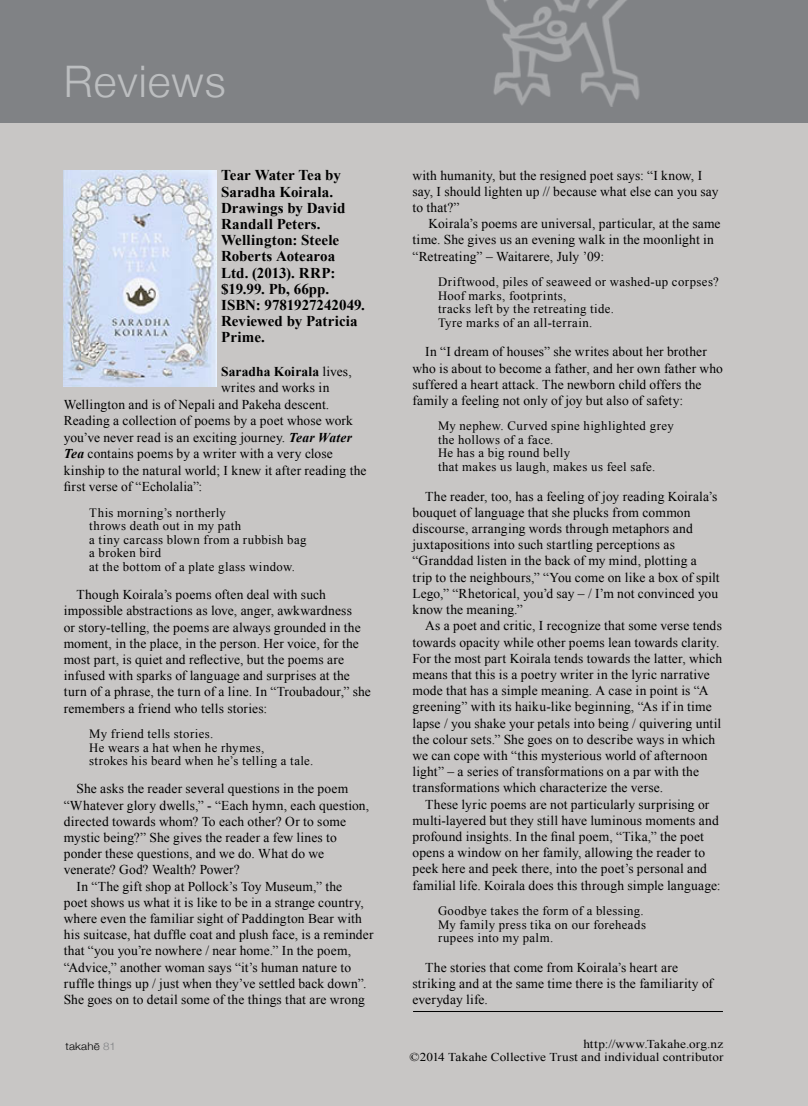
<style>
.page{position:relative;width:808px;height:1106px;background:#c8c6c5}
.page>*{position:absolute;margin:0;border:0;box-sizing:border-box;transform-origin:0 0}
.t1{font:300 43.5px "Helvetica Neue";letter-spacing:.025em;color:#bcbec0}
.t2{font:700 15px/16.2px "Times New Roman";letter-spacing:.005em;color:#000}
.t3{font:13.5px/16.2px "Times New Roman";letter-spacing:.01em;color:#000}
.t4{font:700 13.5px "Times New Roman";letter-spacing:.01em;color:#000}
.t5{font:12.75px/13.5px "Times New Roman";letter-spacing:.03em;color:#000}
.t6{font:12px/13.5px "Times New Roman";letter-spacing:.015em;color:#000;text-align:right;scale:1.1 1}
.t7{font:300 10.5px "Helvetica Neue";letter-spacing:.02em;color:#000;scale:1.1 1}
.s1{font-weight:400}
.s2{font-weight:700;font-style:italic}
.s3{color:#808285}
</style>
<div class="page">
<div style="left:0;top:0;width:808px;height:122px;background:#808285"></div>
<img style="left:486px;top:0;width:154px;height:107px">
<img style="left:64px;top:170px;width:153px;height:216px">
<hr style="left:413px;top:1011px;width:310px;height:1px;background:#000">
<h1 class="t1" style="left:64px;top:46px;width:164px">Reviews</h1>
<p class="t2" style="left:221px;top:167px;width:145px">Tear Water Tea by<br>Saradha Koirala.<br>Drawings by David<br>Randall Peters.<br>Wellington: Steele<br>Roberts Aotearoa<br>Ltd. (2013). RRP: $19.99. Pb, 66pp.<br>ISBN: 9781927242049.<br>Reviewed by Patricia<br>Prime.</p>
<p class="t4" style="left:221px;top:362px;width:132px">Saradha Koirala <span class="s1">lives,</span></p>
<p class="t3" style="left:221px;top:379px;width:110px">writes and works in</p>
<p class="t3" style="left:64px;top:396px;width:267px">Wellington and is of Nepali and Pakeha descent.</p>
<p class="t3" style="left:64px;top:412px;width:291px">Reading a collection of poems by a poet whose work</p>
<p class="t3" style="left:64px;top:429px;width:290px">you’ve never read is an exciting journey. <span class="s2">Tear Water</span></p>
<p class="t3" style="left:64px;top:445px;width:270px"><span class="s2">Tea</span> contains poems by a writer with a very close</p>
<p class="t3" style="left:64px;top:462px;width:304px">kinship to the natural world; I knew it after reading the</p>
<p class="t3" style="left:64px;top:478px;width:140px">first verse of “Echolalia”:</p>
<p class="t5" style="left:89px;top:506px;width:219px">This morning’s northerly<br>throws death out in my path<br>a tiny carcass blown from a rubbish bag a broken bird<br>at the bottom of a plate glass window.</p>
<p class="t3" style="left:64px;top:586px;width:309px;text-indent:13px">Though Koirala’s poems often deal with such impossible abstractions as love, anger, awkwardness<br>or story-telling, the poems are always grounded in the moment, in the place, in the person. Her voice, for the most part, is quiet and reflective, but the poems are infused with sparks of language and surprises at the turn of a phrase, the turn of a line. In “Troubadour,” she remembers a friend who tells stories:</p>
<p class="t5" style="left:89px;top:727px;width:226px">My friend tells stories.<br>He wears a hat when he rhymes,<br>strokes his beard when he’s telling a tale.</p>
<p class="t3" style="left:77px;top:780px;width:273px">She asks the reader several questions in the poem</p>
<p class="t3" style="left:64px;top:796px;width:307px">“Whatever glory dwells,” - “Each hymn, each question,</p>
<p class="t3" style="left:64px;top:813px;width:284px">directed towards whom? To each other? Or to some</p>
<p class="t3" style="left:64px;top:829px;width:275px">mystic being?” She gives the reader a few lines to</p>
<p class="t3" style="left:64px;top:845px;width:262px">ponder these questions, and we do. What do we</p>
<p class="t3" style="left:64px;top:861px;width:178px">venerate? God? Wealth? Power?</p>
<p class="t3" style="left:77px;top:877px;width:267px">In “The gift shop at Pollock’s Toy Museum,” the</p>
<p class="t3" style="left:64px;top:894px;width:301px">poet shows us what it is like to be in a strange country,</p>
<p class="t3" style="left:64px;top:910px;width:300px">where even the familiar sight of Paddington Bear with</p>
<p class="t3" style="left:64px;top:926px;width:311px">his suitcase, hat duffle coat and plush face, is a reminder</p>
<p class="t3" style="left:64px;top:942px;width:289px">that “you you’re nowhere / near home.” In the poem,</p>
<p class="t3" style="left:64px;top:958px;width:289px">“Advice,” another woman says “it’s human nature to</p>
<p class="t3" style="left:64px;top:975px;width:304px">ruffle things up / just when they’ve settled back down”.</p>
<p class="t3" style="left:64px;top:991px;width:303px">She goes on to detail some of the things that are wrong</p>
<p class="t7" style="left:65px;top:1037px;width:47px">takahē <span class="s3">81</span></p>
<p class="t3" style="left:412px;top:167px;width:308px">with humanity, but the resigned poet says: “I know, I say, I should lighten up // because what else can you say to that?”</p>
<p class="t3" style="left:412px;top:215px;width:310px;text-indent:16px">Koirala’s poems are universal, particular, at the same time. She gives us an evening walk in the moonlight in “Retreating” – Waitarere, July ’09:</p>
<p class="t5" style="left:438px;top:275px;width:282px">Driftwood, piles of seaweed or washed-up corpses?<br>Hoof marks, footprints,<br>tracks left by the retreating tide.<br>Tyre marks of an all-terrain.</p>
<p class="t3" style="left:412px;top:343px;width:312px;text-indent:13px">In “I dream of houses” she writes about her brother who is about to become a father, and her own father who suffered a heart attack. The newborn child offers the family a feeling not only of joy but also of safety:</p>
<p class="t5" style="left:438px;top:419px;width:237px">My nephew. Curved spine highlighted grey the hollows of a face.<br>He has a big round belly<br>that makes us laugh, makes us feel safe.</p>
<p class="t3" style="left:412px;top:488px;width:309px;text-indent:13px">The reader, too, has a feeling of joy reading Koirala’s bouquet of language that she plucks from common discourse, arranging words through metaphors and juxtapositions into such startling perceptions as “Granddad listen in the back of my mind, plotting a trip to the neighbours,” “You come on like a box of spilt Lego,” “Rhetorical, you’d say – / I’m not convinced you know the meaning.”</p>
<p class="t3" style="left:412px;top:617px;width:311px;text-indent:13px">As a poet and critic, I recognize that some verse tends towards opacity while other poems lean towards clarity.<br>For the most part Koirala tends towards the latter, which means that this is a poetry writer in the lyric narrative mode that has a simple meaning. A case in point is “A greening” with its haiku-like beginning, “As if in time lapse / you shake your petals into being / quivering until the colour sets.” She goes on to describe ways in which we can cope with “this mysterious world of afternoon light” – a series of transformations on a par with the transformations which characterize the verse.</p>
<p class="t3" style="left:412px;top:795px;width:310px;text-indent:13px">These lyric poems are not particularly surprising or multi-layered but they still have luminous moments and profound insights. In the final poem, “Tika,” the poet opens a window on her family, allowing the reader to peek here and peek there, into the poet’s personal and familial life. Koirala does this through simple language:</p>
<p class="t5" style="left:438px;top:904px;width:209px">Goodbye takes the form of a blessing.<br>My family press tika on our foreheads rupees into my palm.</p>
<p class="t3" style="left:412px;top:959px;width:302px;text-indent:13px">The stories that come from Koirala’s heart are striking and at the same time there is the familiarity of everyday life.</p>
<p class="t6" style="left:410px;top:1036px;width:287px">http://www.Takahe.org.nz<br>©2014 Takahe Collective Trust and individual contributor</p>
</div>
